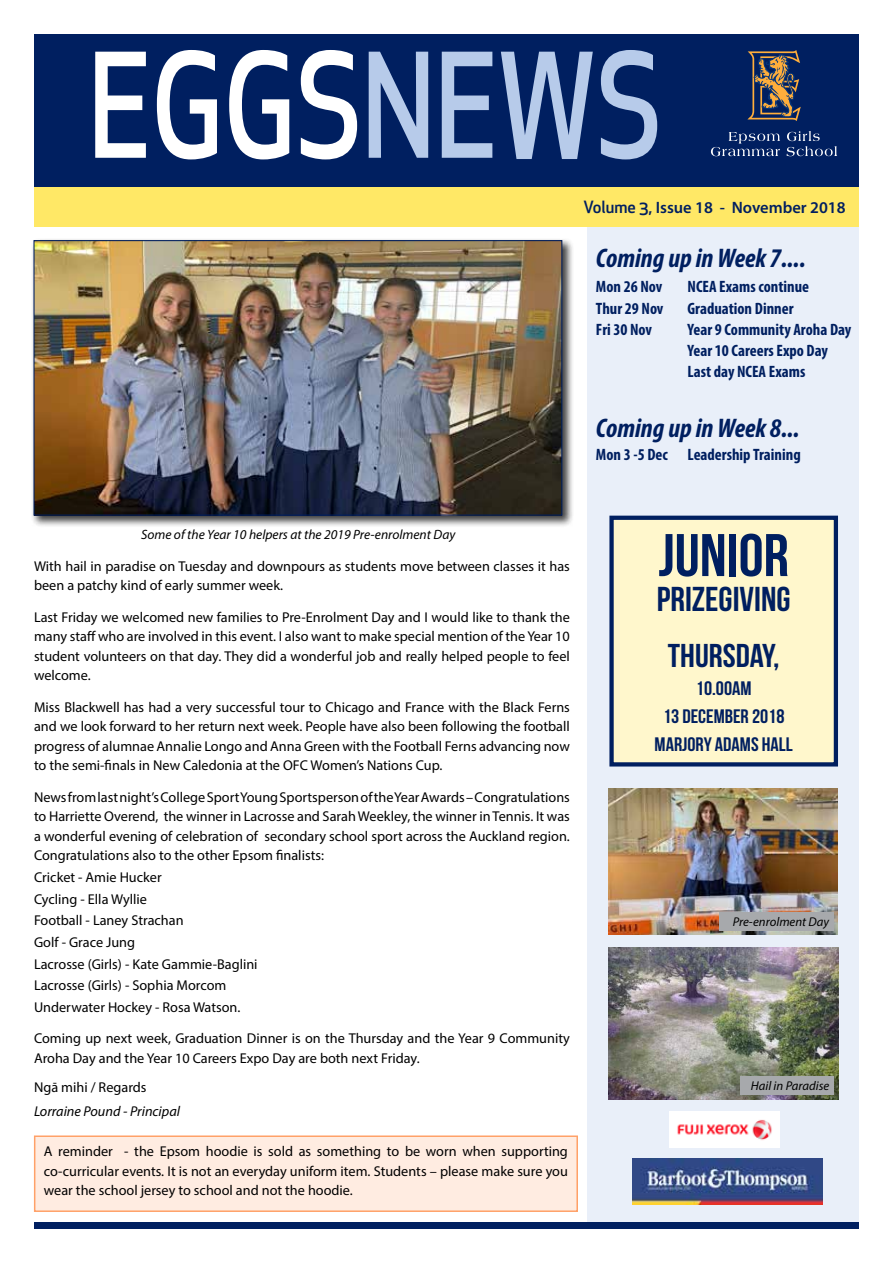
<style>
.page{position:relative;width:893px;height:1263px;background:#fff}
.page>*{position:absolute;margin:0;border:0;box-sizing:border-box;transform-origin:0 0}
.t1{font:60px "Bebas Neue";color:#001f60;scale:1.05 1}
.t2{font:34.5px "Bebas Neue";color:#001f60;scale:1.05 1}
.t3{font:33px "Bebas Neue";color:#001f60;scale:1.05 1}
.t4{font:italic 700 condensed 27px "Myriad Pro";color:#001f60}
.t5{font:19.5px/28px "Bebas Neue";color:#001f60;text-align:center;scale:1.05 1}
.t6{font:700 condensed 16.5px/21px "Myriad Pro";color:#001f60}
.t7{font:600 16.5px "Myriad Pro";color:#001f60}
.t8{font:14.25px/19.5px "Myriad Pro";color:#000;text-align:justify}
.t9{font:italic 14.25px "Myriad Pro";color:#000}
.t10{font:italic 13.5px "Myriad Pro";color:#000}
.t11{font:italic 12.75px "Myriad Pro";color:#000}
.s1{font-family:"Apex New";font-weight:500}
</style>
<div class="page">
<div style="left:34px;top:1222px;width:825px;height:7px;background:#001f60"></div>
<div style="left:34px;top:34px;width:825px;height:153px;background:#001f60"></div>
<div style="left:587px;top:226px;width:272px;height:996px;background:#e9eff9"></div>
<svg style="left:711px;top:132px;width:69px;height:24px"></svg>
<svg style="left:786px;top:131px;width:51px;height:25px"></svg>
<svg style="left:747px;top:50px;width:54px;height:71px"></svg>
<img style="left:632px;top:1158px;width:191px;height:46px">
<img style="left:669px;top:1112px;width:110px;height:35px">
<img style="left:609px;top:788px;width:228px;height:146px">
<div style="left:31px;top:238px;width:543px;height:289px;background:#000;opacity:.75"></div>
<img style="left:35px;top:242px;width:525px;height:272px">
<div style="left:33px;top:240px;width:529px;height:276px;border:1px solid #001f60"></div>
<img style="left:609px;top:947px;width:230px;height:152px">
<div style="left:719px;top:912px;width:114px;height:18px;background:#a7a9ac"></div>
<div style="left:740px;top:1076px;width:93px;height:18px;background:#a7a9ac"></div>
<svg style="left:369px;top:50px;width:288px;height:109px"></svg>
<svg style="left:95px;top:50px;width:262px;height:109px"></svg>
<div style="left:34px;top:187px;width:825px;height:39px;background:#ffe866"></div>
<div style="left:612px;top:518px;width:224px;height:246px;background:#fff7cc"></div>
<div style="left:609px;top:516px;width:229px;height:250px;border:4px solid #001f60"></div>
<div style="left:35px;top:1136px;width:542px;height:75px;background:#ffece1"></div>
<div style="left:34px;top:1135px;width:544px;height:77px;border:2px solid #ffa168"></div>
<p class="t7" style="left:584px;top:197px;width:264px"><span class="s1">Volume 3,</span> Issue 18 - November 2018</p>
<h3 class="t4" style="left:596px;top:241px;width:211px">Coming up in Week 7....</h3>
<p class="t6" style="left:596px;top:276px;width:68px">Mon 26 Nov</p>
<p class="t6" style="left:687px;top:276px;width:123px">NCEA Exams continue</p>
<p class="t6" style="left:596px;top:298px;width:69px">Thur 29 Nov</p>
<p class="t6" style="left:687px;top:298px;width:108px">Graduation Dinner</p>
<p class="t6" style="left:596px;top:319px;width:58px">Fri 30 Nov</p>
<p class="t6" style="left:687px;top:319px;width:165px">Year 9 Community Aroha Day<br>Year 10 Careers Expo Day<br>Last day NCEA Exams</p>
<h3 class="t4" style="left:596px;top:412px;width:205px">Coming up in Week 8...</h3>
<p class="t6" style="left:596px;top:444px;width:206px">Mon 3 -5 Dec Leadership Training</p>
<p class="t10" style="left:141px;top:526px;width:316px">Some of the Year 10 helpers at the 2019 Pre-enrolment Day</p>
<p class="t8" style="left:34px;top:556px;width:537px">With hail in paradise on Tuesday and downpours as students move between classes it has been a patchy kind of early summer week.</p>
<p class="t8" style="left:34px;top:607px;width:537px">Last Friday we welcomed new families to Pre-Enrolment Day and I would like to thank the many staff who are involved in this event. I also want to make special mention of the Year 10 student volunteers on that day. They did a wonderful job and really helped people to feel welcome.</p>
<p class="t8" style="left:34px;top:697px;width:537px">Miss Blackwell has had a very successful tour to Chicago and France with the Black Ferns and we look forward to her return next week. People have also been following the football progress of alumnae Annalie Longo and Anna Green with the Football Ferns advancing now to the semi-finals in New Caledonia at the OFC Women’s Nations Cup.</p>
<p class="t8" style="left:34px;top:787px;width:537px">News from last night’s College Sport Young Sportsperson of the Year Awards – Congratulations to Harriette Overend, the winner in Lacrosse and Sarah Weekley, the winner in Tennis. It was a wonderful evening of celebration of secondary school sport across the Auckland region.<br>Congratulations also to the other Epsom finalists:</p>
<p class="t8" style="left:34px;top:866px;width:225px;line-height:21.6px;text-align:left">Cricket - Amie Hucker<br>Cycling - Ella Wyllie<br>Football - Laney Strachan<br>Golf - Grace Jung<br>Lacrosse (Girls) - Kate Gammie-Baglini<br>Lacrosse (Girls) - Sophia Morcom<br>Underwater Hockey - Rosa Watson.</p>
<p class="t8" style="left:34px;top:1029px;width:537px">Coming up next week, Graduation Dinner is on the Thursday and the Year 9 Community<br>Aroha Day and the Year 10 Careers Expo Day are both next Friday.</p>
<p class="t8" style="left:34px;top:1077px;width:114px">Ngā mihi / Regards</p>
<p class="t9" style="left:34px;top:1102px;width:148px">Lorraine Pound - Principal</p>
<p class="t8" style="left:44px;top:1141px;width:525px">A reminder - the Epsom hoodie is sold as something to be worn when supporting co-curricular events. It is not an everyday uniform item. Students – please make sure you wear the school jersey to school and not the hoodie.</p>
<h1 class="t1" style="left:658px;top:522px;width:126px">JUNIOR</h1>
<h2 class="t2" style="left:657px;top:580px;width:129px">PRIZEGIVING</h2>
<h3 class="t3" style="left:668px;top:638px;width:108px">THURSDAY,</h3>
<h3 class="t5" style="left:655px;top:674px;width:133px">10.00AM<br>13 DECEMBER 2018<br>MARJORY ADAMS HALL</h3>
<p class="t11" style="left:733px;top:914px;width:98px">Pre-enrolment Day</p>
<p class="t11" style="left:751px;top:1078px;width:80px">Hail in Paradise</p>
</div>
